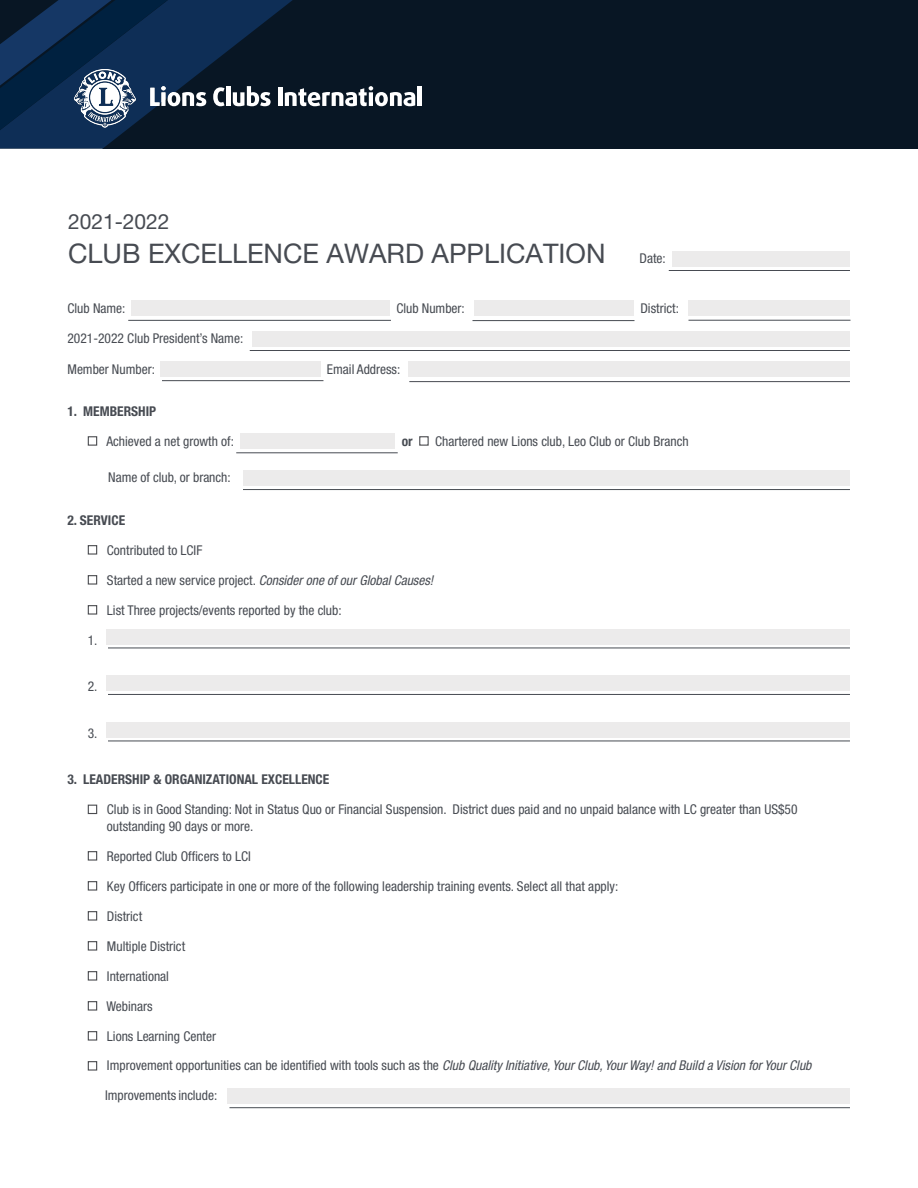
<style>
.page{position:relative;width:918px;height:1188px;background:#fff}
.page>*{position:absolute;margin:0;border:0;box-sizing:border-box;transform-origin:0 0}
.t1{font:27px "Helvetica Neue LT Std";color:#474b52}
.t2{font:21px "Helvetica Neue LT Std";color:#474b52}
.t3{font:condensed 13.5px/16.5px "Helvetica Neue LT Std";color:#474b52}
.t4{font:italic condensed 13.5px "Helvetica Neue LT Std";color:#474b52}
.t5{font:700 condensed 13.5px "Helvetica Neue LT Std";color:#474b52}
.s1{font-style:normal}
</style>
<div class="page">
<div style="left:0;top:0;width:918px;height:148px;background:#081624"></div>
<hr style="left:418px;top:86px;width:4px;height:20px;background:#fff">
<svg style="left:0;top:0;width:415px;height:149px"></svg>
<hr style="left:669px;top:270px;width:181px;height:1px;background:#474b52">
<hr style="left:128px;top:320px;width:263px;height:1px;background:#474b52">
<hr style="left:250px;top:350px;width:600px;height:1px;background:#474b52">
<hr style="left:162px;top:380px;width:161px;height:1px;background:#474b52">
<hr style="left:236px;top:452px;width:162px;height:1px;background:#474b52">
<hr style="left:243px;top:489px;width:607px;height:1px;background:#474b52">
<hr style="left:108px;top:648px;width:742px;height:1px;background:#474b52">
<hr style="left:108px;top:694px;width:742px;height:1px;background:#474b52">
<hr style="left:108px;top:741px;width:742px;height:1px;background:#474b52">
<hr style="left:230px;top:1107px;width:620px;height:1px;background:#474b52">
<hr style="left:473px;top:320px;width:162px;height:1px;background:#474b52">
<hr style="left:689px;top:320px;width:162px;height:1px;background:#474b52">
<hr style="left:409px;top:381px;width:441px;height:1px;background:#474b52">
<div style="left:131px;top:301px;width:259px;height:15px;background:#ecebeb"></div>
<div style="left:474px;top:301px;width:160px;height:15px;background:#ecebeb"></div>
<div style="left:688px;top:301px;width:162px;height:15px;background:#ecebeb"></div>
<div style="left:252px;top:331px;width:598px;height:15px;background:#ecebeb"></div>
<div style="left:160px;top:361px;width:161px;height:16px;background:#ecebeb"></div>
<div style="left:409px;top:361px;width:441px;height:16px;background:#ecebeb"></div>
<div style="left:88px;top:436px;width:9px;height:10px;border:1px solid #4b4c50"></div>
<div style="left:240px;top:433px;width:155px;height:16px;background:#ecebeb"></div>
<div style="left:419px;top:436px;width:10px;height:10px;border:1px solid #4b4c50"></div>
<div style="left:244px;top:470px;width:606px;height:15px;background:#ecebeb"></div>
<div style="left:88px;top:545px;width:9px;height:10px;border:1px solid #4b4c50"></div>
<div style="left:88px;top:575px;width:9px;height:10px;border:1px solid #4b4c50"></div>
<div style="left:88px;top:605px;width:9px;height:10px;border:1px solid #4b4c50"></div>
<div style="left:88px;top:805px;width:9px;height:9px;border:1px solid #4b4c50"></div>
<div style="left:88px;top:851px;width:9px;height:10px;border:1px solid #4b4c50"></div>
<div style="left:88px;top:881px;width:9px;height:10px;border:1px solid #4b4c50"></div>
<div style="left:88px;top:911px;width:9px;height:10px;border:1px solid #4b4c50"></div>
<div style="left:88px;top:971px;width:9px;height:10px;border:1px solid #4b4c50"></div>
<div style="left:88px;top:1031px;width:9px;height:10px;border:1px solid #4b4c50"></div>
<div style="left:228px;top:1088px;width:622px;height:16px;background:#ecebeb"></div>
<div style="left:88px;top:1001px;width:9px;height:10px;border:1px solid #4b4c50"></div>
<div style="left:88px;top:1061px;width:9px;height:10px;border:1px solid #4b4c50"></div>
<div style="left:88px;top:941px;width:9px;height:10px;border:1px solid #4b4c50"></div>
<div style="left:106px;top:629px;width:744px;height:16px;background:#ecebeb"></div>
<div style="left:106px;top:675px;width:744px;height:16px;background:#ecebeb"></div>
<div style="left:106px;top:722px;width:744px;height:16px;background:#ecebeb"></div>
<div style="left:672px;top:251px;width:178px;height:15px;background:#ecebeb"></div>
<h2 class="t2" style="left:68px;top:209px;width:103px">2021-2022</h2>
<h1 class="t1" style="left:68px;top:238px;width:539px">CLUB EXCELLENCE AWARD APPLICATION</h1>
<p class="t3" style="left:640px;top:251px;width:28px">Date:</p>
<p class="t3" style="left:68px;top:301px;width:59px">Club Name:</p>
<p class="t3" style="left:396px;top:301px;width:70px">Club Number:</p>
<p class="t3" style="left:640px;top:301px;width:40px">District:</p>
<p class="t3" style="left:68px;top:331px;width:177px">2021-2022 Club President’s Name:</p>
<p class="t3" style="left:68px;top:362px;width:89px">Member Number:</p>
<p class="t3" style="left:327px;top:362px;width:75px">Email Address:</p>
<p class="t5" style="left:68px;top:403px;width:90px">1. MEMBERSHIP</p>
<p class="t3" style="left:106px;top:434px;width:129px">Achieved a net growth of:</p>
<p class="t5" style="left:402px;top:433px;width:12px">or</p>
<p class="t3" style="left:435px;top:434px;width:255px">Chartered new Lions club, Leo Club or Club Branch</p>
<p class="t3" style="left:108px;top:470px;width:124px">Name of club, or branch:</p>
<p class="t5" style="left:68px;top:512px;width:59px">2. SERVICE</p>
<p class="t3" style="left:107px;top:543px;width:97px">Contributed to LCIF</p>
<p class="t4" style="left:107px;top:572px;width:328px"><span class="s1">Started a new service project.</span> Consider one of our Global Causes!</p>
<p class="t3" style="left:107px;top:603px;width:236px">List Three projects/events reported by the club:</p>
<p class="t3" style="left:88px;top:633px;width:11px">1.</p>
<p class="t3" style="left:88px;top:679px;width:11px">2.</p>
<p class="t3" style="left:88px;top:726px;width:11px">3.</p>
<p class="t5" style="left:68px;top:771px;width:263px">3. LEADERSHIP &amp; ORGANIZATIONAL EXCELLENCE</p>
<p class="t3" style="left:107px;top:802px;width:692px">Club is in Good Standing: Not in Status Quo or Financial Suspension. District dues paid and no unpaid balance with LC greater than US$50 outstanding 90 days or more.</p>
<p class="t3" style="left:107px;top:849px;width:145px">Reported Club Officers to LCI</p>
<p class="t3" style="left:107px;top:879px;width:513px">Key Officers participate in one or more of the following leadership training events. Select all that apply:</p>
<p class="t3" style="left:107px;top:909px;width:37px">District</p>
<p class="t3" style="left:107px;top:939px;width:80px">Multiple District</p>
<p class="t3" style="left:107px;top:969px;width:64px">International</p>
<p class="t3" style="left:106px;top:999px;width:48px">Webinars</p>
<p class="t3" style="left:107px;top:1029px;width:111px">Lions Learning Center</p>
<p class="t4" style="left:107px;top:1058px;width:706px"><span class="s1">Improvement opportunities can be identified with tools such as the</span> Club Quality Initiative, Your Club, Your Way! and Build a Vision for Your Club</p>
<p class="t3" style="left:105px;top:1089px;width:114px">Improvements include:</p>
</div>
